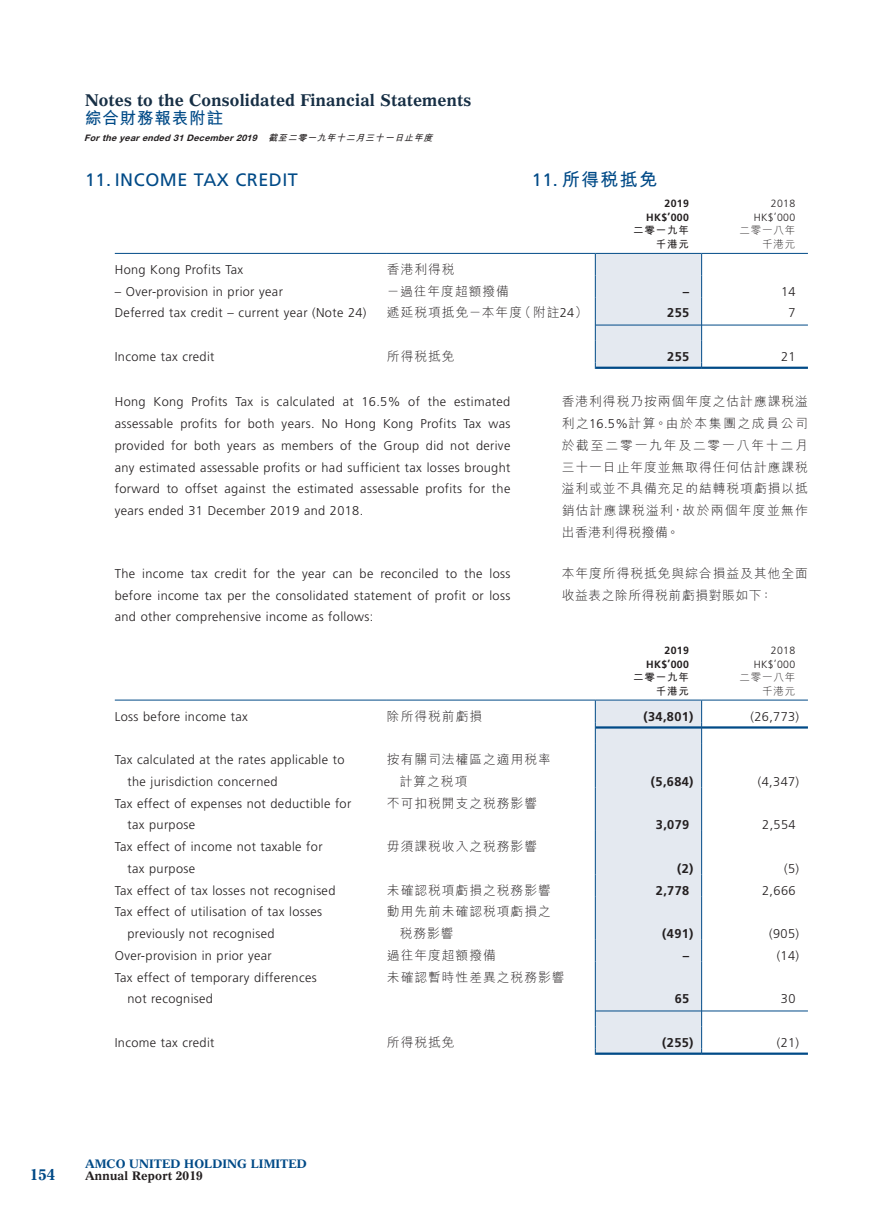
<style>
.page{position:relative;width:893px;height:1212px;background:#fff}
.page>*{position:absolute;margin:0;border:0;box-sizing:border-box;transform-origin:0 0}
.t1{font:18px "Frutiger LT Std";letter-spacing:.03em;color:#004a87}
.t2{font:700 18px "M Hei HK";letter-spacing:.08em;color:#004a87}
.t3{font:700 16.5px "Gazette LT Std";letter-spacing:.005em;color:#172f45}
.t4{font:700 16.5px "M Hei HK";letter-spacing:.055em;color:#004a87}
.t5{font:700 15px "Gazette LT Std";color:#004a87}
.t6{font:300 12.75px/21.8px "Frutiger LT Std";letter-spacing:.03em;color:#231f20}
.t7{font:300 12.75px/21.8px "M Hei HK";letter-spacing:.08em;color:#231f20}
.t8{font:700 12.75px "Frutiger LT Std";letter-spacing:.03em;color:#231f20}
.t9{font:700 12px "Gazette LT Std";letter-spacing:.005em;color:#004a87}
.t10{font:700 12px "Gazette LT Std";letter-spacing:.005em;color:#231f20}
.t11{font:700 10.5px "Frutiger LT Std";letter-spacing:.03em;color:#231f20}
.t12{font:300 10.5px "Frutiger LT Std";letter-spacing:.03em;color:#231f20}
.t13{font:700 10.5px "M Hei HK";letter-spacing:.08em;color:#231f20}
.t14{font:300 10.5px "M Hei HK";letter-spacing:.08em;color:#231f20}
.t15{font:italic 700 9px "Helvetica Neue LT Std";color:#231f20}
.s1{font-family:"M Hei HK"}
.s2{font-family:"Frutiger LT Std";font-weight:400}
.s3{font-family:"Frutiger LT Std"}
</style>
<div class="page">
<div style="left:595px;top:254px;width:107px;height:115px;background:#e4e9f0"></div>
<hr style="left:115px;top:253px;width:272px;height:1px;background:#004a87">
<hr style="left:387px;top:253px;width:208px;height:1px;background:#004a87">
<hr style="left:595px;top:253px;width:107px;height:1px;background:#004a87">
<hr style="left:702px;top:253px;width:106px;height:1px;background:#004a87">
<hr style="left:596px;top:325px;width:105px;height:1px;background:#004a87">
<hr style="left:702px;top:325px;width:106px;height:1px;background:#004a87">
<hr style="left:596px;top:367px;width:105px;height:2px;background:#004a87">
<hr style="left:702px;top:367px;width:106px;height:2px;background:#004a87">
<div style="left:595px;top:701px;width:107px;height:354px;background:#e4e9f0"></div>
<hr style="left:115px;top:700px;width:272px;height:1px;background:#004a87">
<hr style="left:387px;top:700px;width:208px;height:1px;background:#004a87">
<hr style="left:595px;top:700px;width:107px;height:1px;background:#004a87">
<hr style="left:702px;top:700px;width:106px;height:1px;background:#004a87">
<hr style="left:596px;top:726px;width:105px;height:2px;background:#004a87">
<hr style="left:702px;top:726px;width:106px;height:2px;background:#004a87">
<hr style="left:596px;top:1010px;width:105px;height:1px;background:#004a87">
<hr style="left:702px;top:1010px;width:106px;height:1px;background:#004a87">
<hr style="left:596px;top:1052px;width:105px;height:3px;background:#004a87">
<hr style="left:702px;top:1052px;width:106px;height:3px;background:#004a87">
<p class="t3" style="left:85px;top:89px;width:388px">Notes to the Consolidated Financial Statements</p>
<p class="t4" style="left:85px;top:106px;width:140px">綜合財務報表附註</p>
<p class="t15" style="left:84px;top:132px;width:353px">Forthe yearended 31 December2019 <span class="s1">截至二零一九年十二月三十一日止年度</span></p>
<h1 class="t1" style="left:85px;top:169px;width:214px">11. INCOME TAX CREDIT</h1>
<h1 class="t2" style="left:532px;top:166px;width:127px"><span class="s2">11.</span> 所得稅抵免</h1>
<p class="t11" style="left:665px;top:198px;width:26px">2019</p>
<p class="t12" style="left:771px;top:198px;width:26px">2018</p>
<p class="t11" style="left:646px;top:211px;width:44px">HK$’000</p>
<p class="t12" style="left:754px;top:211px;width:43px">HK$’000</p>
<p class="t13" style="left:633px;top:223px;width:57px">二零一九年</p>
<p class="t14" style="left:739px;top:225px;width:57px">二零一八年</p>
<p class="t13" style="left:656px;top:236px;width:35px">千港元</p>
<p class="t14" style="left:762px;top:239px;width:35px">千港元</p>
<p class="t6" style="left:115px;top:259px;width:130px">Hong Kong Profits Tax</p>
<p class="t7" style="left:387px;top:258px;width:69px">香港利得稅</p>
<p class="t6" style="left:115px;top:281px;width:170px">– Over-provision in prior year</p>
<p class="t7" style="left:387px;top:280px;width:124px">－過往年度超額撥備</p>
<p class="t8" style="left:683px;top:284px;width:8px">–</p>
<p class="t6" style="left:781px;top:281px;width:16px">14</p>
<p class="t6" style="left:115px;top:302px;width:253px">Deferred tax credit – current year (Note 24)</p>
<p class="t7" style="left:387px;top:302px;width:202px">遞延稅項抵免－本年度（附註<span class="s3">24</span>）</p>
<p class="t8" style="left:667px;top:305px;width:23px">255</p>
<p class="t6" style="left:788px;top:302px;width:9px">7</p>
<p class="t6" style="left:115px;top:346px;width:101px">Income tax credit</p>
<p class="t7" style="left:387px;top:345px;width:69px">所得稅抵免</p>
<p class="t8" style="left:667px;top:349px;width:23px">255</p>
<p class="t6" style="left:781px;top:346px;width:16px">21</p>
<p class="t6" style="left:115px;top:391px;width:397px;text-align:justify">Hong Kong Profits Tax is calculated at 16.5% of the estimated assessable profits for both years. No Hong Kong Profits Tax was provided for both years as members of the Group did not derive any estimated assessable profits or had sufficient tax losses brought forward to offset against the estimated assessable profits for the years ended 31 December 2019 and 2018.</p>
<p class="t7" style="left:562px;top:391px;width:248px;text-align:justify">香港利得稅乃按兩個年度之估計應課稅溢利之<span class="s3">16.5%</span>計算。由於本集團之成員公司於截至二零一九年及二零一八年十二月三十一日止年度並無取得任何估計應課稅溢利或並不具備充足的結轉稅項虧損以抵銷估計應課稅溢利，故於兩個年度並無作出香港利得稅撥備。</p>
<p class="t7" style="left:562px;top:562px;width:248px">本年度所得稅抵免與綜合損益及其他全面收益表之除所得稅前虧損對賬如下：</p>
<p class="t6" style="left:115px;top:563px;width:397px;text-align:justify">The income tax credit for the year can be reconciled to the loss before income tax per the consolidated statement of profit or loss and other comprehensive income as follows:</p>
<p class="t11" style="left:665px;top:644px;width:26px">2019</p>
<p class="t12" style="left:771px;top:644px;width:26px">2018</p>
<p class="t11" style="left:646px;top:658px;width:44px">HK$’000</p>
<p class="t12" style="left:754px;top:658px;width:43px">HK$’000</p>
<p class="t13" style="left:633px;top:670px;width:57px">二零一九年</p>
<p class="t14" style="left:739px;top:672px;width:57px">二零一八年</p>
<p class="t13" style="left:656px;top:683px;width:35px">千港元</p>
<p class="t14" style="left:762px;top:685px;width:35px">千港元</p>
<p class="t6" style="left:115px;top:705px;width:135px">Loss before income tax</p>
<p class="t7" style="left:387px;top:705px;width:97px">除所得稅前虧損</p>
<p class="t8" style="left:643px;top:709px;width:51px">(34,801)</p>
<p class="t6" style="left:750px;top:705px;width:50px">(26,773)</p>
<p class="t6" style="left:128px;top:749px;width:218px;text-indent:-13px">Tax calculated at the rates applicable to the jurisdiction concerned</p>
<p class="t7" style="left:400px;top:748px;width:153px;text-indent:-13px">按有關司法權區之適用稅率計算之稅項</p>
<p class="t8" style="left:651px;top:774px;width:44px">(5,684)</p>
<p class="t6" style="left:758px;top:771px;width:43px">(4,347)</p>
<p class="t6" style="left:128px;top:792px;width:225px;text-indent:-13px">Tax effect of expenses not deductible for tax purpose</p>
<p class="t7" style="left:387px;top:792px;width:152px">不可扣稅開支之稅務影響</p>
<p class="t6" style="left:128px;top:836px;width:197px;text-indent:-13px">Tax effect of income not taxable for tax purpose</p>
<p class="t7" style="left:387px;top:835px;width:152px">毋須課稅收入之稅務影響</p>
<p class="t8" style="left:656px;top:817px;width:35px">3,079</p>
<p class="t6" style="left:762px;top:814px;width:35px">2,554</p>
<p class="t8" style="left:677px;top:861px;width:18px">(2)</p>
<p class="t6" style="left:784px;top:858px;width:16px">(5)</p>
<p class="t6" style="left:115px;top:879px;width:222px">Tax effect of tax losses not recognised</p>
<p class="t7" style="left:387px;top:879px;width:165px">未確認稅項虧損之稅務影響</p>
<p class="t8" style="left:656px;top:883px;width:35px">2,778</p>
<p class="t6" style="left:762px;top:879px;width:35px">2,666</p>
<p class="t6" style="left:128px;top:901px;width:196px;text-indent:-13px">Tax effect of utilisation of tax losses previously not recognised</p>
<p class="t7" style="left:400px;top:900px;width:153px;text-indent:-13px">動用先前未確認稅項虧損之稅務影響</p>
<p class="t8" style="left:662px;top:926px;width:33px">(491)</p>
<p class="t6" style="left:769px;top:923px;width:31px">(905)</p>
<p class="t6" style="left:115px;top:945px;width:159px">Over-provision in prior year</p>
<p class="t7" style="left:387px;top:944px;width:110px">過往年度超額撥備</p>
<p class="t8" style="left:683px;top:948px;width:8px">–</p>
<p class="t6" style="left:777px;top:945px;width:24px">(14)</p>
<p class="t6" style="left:128px;top:966px;width:191px;text-indent:-13px">Tax effect of temporary differences not recognised</p>
<p class="t7" style="left:387px;top:966px;width:179px">未確認暫時性差異之稅務影響</p>
<p class="t8" style="left:675px;top:991px;width:16px">65</p>
<p class="t6" style="left:781px;top:988px;width:16px">30</p>
<p class="t6" style="left:115px;top:1032px;width:101px">Income tax credit</p>
<p class="t7" style="left:387px;top:1031px;width:69px">所得稅抵免</p>
<p class="t8" style="left:662px;top:1035px;width:33px">(255)</p>
<p class="t6" style="left:777px;top:1032px;width:24px">(21)</p>
<p class="t9" style="left:85px;top:1156px;width:223px">AMCO UNITED HOLDING LIMITED</p>
<p class="t5" style="left:30px;top:1165px;width:27px">154</p>
<p class="t10" style="left:85px;top:1168px;width:119px">Annual Report 2019</p>
</div>
